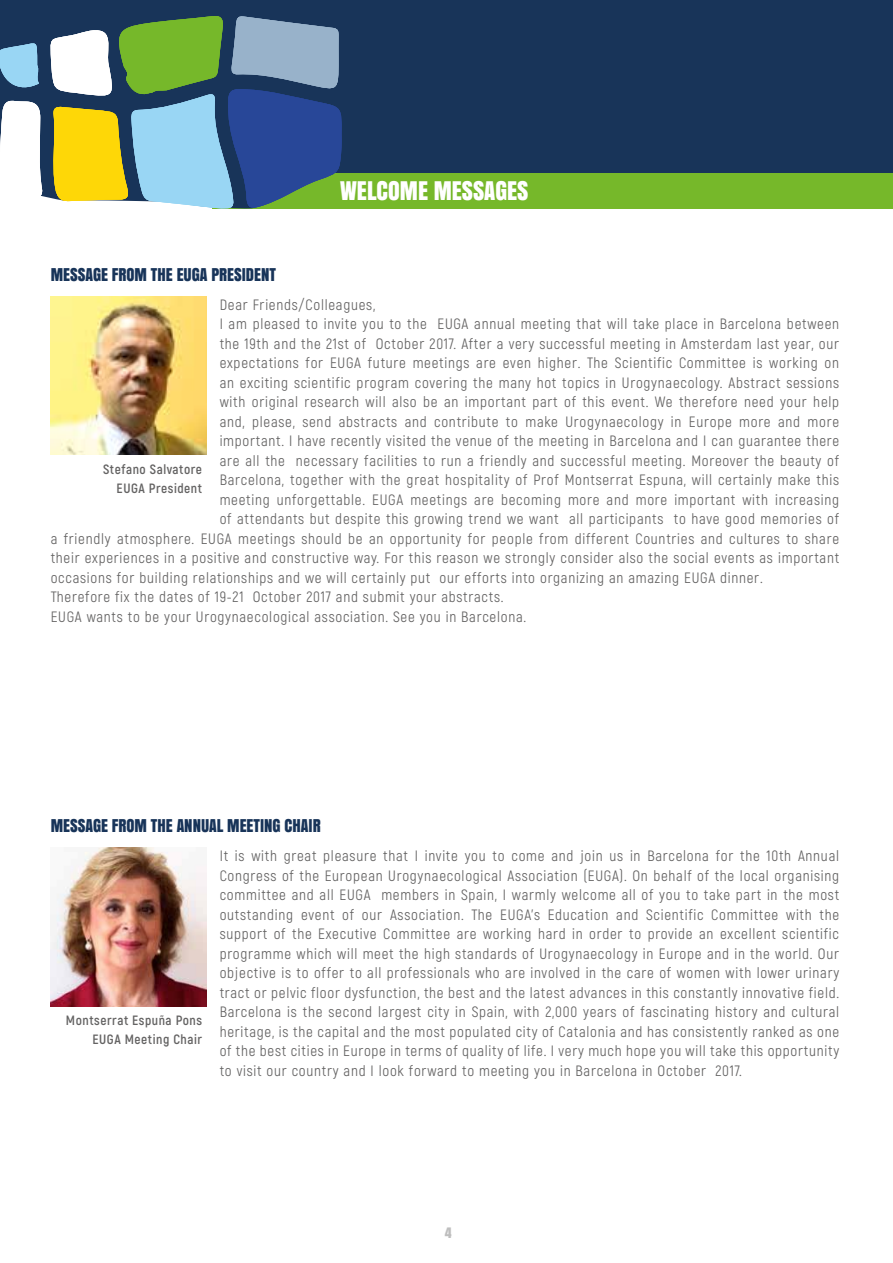
<style>
.page{position:relative;width:893px;height:1263px;background:#fff}
.page>*{position:absolute;margin:0;border:0;box-sizing:border-box;transform-origin:0 0}
.t1{font:24px "Anton";color:#fff}
.t2{font:16.5px "Anton";color:#183459}
.t3{font:15px/19.5px "Akrobat";letter-spacing:.05em;color:#646363;text-align:justify}
.t4{font:700 13.5px/19.5px "Akrobat";letter-spacing:.04em;color:#646363;text-align:right}
.t5{font:13.5px "Anton";color:#bebebe}
</style>
<div class="page">
<div style="left:213px;top:153px;width:680px;height:55px;background:#76b82a"></div>
<div style="left:0;top:0;width:893px;height:172px;background:#183459"></div>
<img style="left:51px;top:296px;width:156px;height:159px">
<img style="left:51px;top:848px;width:156px;height:158px">
<svg style="left:0;top:16px;width:342px;height:193px"></svg>
<p class="t2" style="left:51px;top:261px;width:227px">MESSAGE FROM THE EUGA PRESIDENT</p>
<h1 class="t1" style="left:340px;top:172px;width:190px">WELCOME MESSAGES</h1>
<p class="t3" style="left:220px;top:295px;width:157px">Dear Friends/Colleagues,</p>
<p class="t3" style="left:220px;top:314px;width:621px">I am pleased to invite you to the EUGA annual meeting that will take place in Barcelona between</p>
<p class="t3" style="left:220px;top:334px;width:621px">the 19th and the 21st of October 2017. After a very successful meeting in Amsterdam last year, our</p>
<p class="t3" style="left:220px;top:353px;width:621px">expectations for EUGA future meetings are even higher. The Scientific Committee is working on</p>
<p class="t3" style="left:220px;top:373px;width:621px">an exciting scientific program covering the many hot topics in Urogynaecology. Abstract sessions</p>
<p class="t3" style="left:220px;top:392px;width:621px">with original research will also be an important part of this event. We therefore need your help</p>
<p class="t3" style="left:220px;top:412px;width:621px">and, please, send abstracts and contribute to make Urogynaecology in Europe more and more</p>
<p class="t3" style="left:220px;top:431px;width:621px">important. I have recently visited the venue of the meeting in Barcelona and I can guarantee there</p>
<p class="t3" style="left:220px;top:451px;width:621px">are all the necessary facilities to run a friendly and successful meeting. Moreover the beauty of</p>
<p class="t3" style="left:220px;top:470px;width:621px">Barcelona, together with the great hospitality of Prof Montserrat Espuna, will certainly make this</p>
<p class="t3" style="left:220px;top:490px;width:621px">meeting unforgettable. EUGA meetings are becoming more and more important with increasing</p>
<p class="t3" style="left:220px;top:509px;width:621px">of attendants but despite this growing trend we want all participants to have good memories of</p>
<p class="t3" style="left:51px;top:529px;width:790px">a friendly atmosphere. EUGA meetings should be an opportunity for people from different Countries and cultures to share</p>
<p class="t3" style="left:51px;top:548px;width:790px">their experiences in a positive and constructive way. For this reason we strongly consider also the social events as important</p>
<p class="t3" style="left:51px;top:568px;width:714px">occasions for building relationships and we will certainly put our efforts into organizing an amazing EUGA dinner.</p>
<p class="t3" style="left:51px;top:587px;width:454px">Therefore fix the dates of 19-21 October 2017 and submit your abstracts.</p>
<p class="t3" style="left:51px;top:607px;width:477px">EUGA wants to be your Urogynaecological association. See you in Barcelona.</p>
<p class="t4" style="left:103px;top:459px;width:100px">Stefano Salvatore<br>EUGA President</p>
<p class="t2" style="left:51px;top:813px;width:272px">MESSAGE FROM THE ANNUAL MEETING CHAIR</p>
<p class="t4" style="left:66px;top:1010px;width:138px">Montserrat Espuña Pons<br>EUGA Meeting Chair</p>
<p class="t3" style="left:220px;top:846px;width:621px">It is with great pleasure that I invite you to come and join us in Barcelona for the 10th Annual Congress of the European Urogynaecological Association (EUGA). On behalf of the local organising committee and all EUGA members in Spain, I warmly welcome all of you to take part in the most outstanding event of our Association. The EUGA’s Education and Scientific Committee with the support of the Executive Committee are working hard in order to provide an excellent scientific programme which will meet the high standards of Urogynaecology in Europe and in the world. Our objective is to offer to all professionals who are involved in the care of women with lower urinary tract or pelvic floor dysfunction, the best and the latest advances in this constantly innovative field.<br>Barcelona is the second largest city in Spain, with 2,000 years of fascinating history and cultural heritage, is the capital and the most populated city of Catalonia and has consistently ranked as one of the best cities in Europe in terms of quality of life. I very much hope you will take this opportunity to visit our country and I look forward to meeting you in Barcelona in October 2017.</p>
<p class="t5" style="left:445px;top:1222px;width:9px">4</p>
</div>
